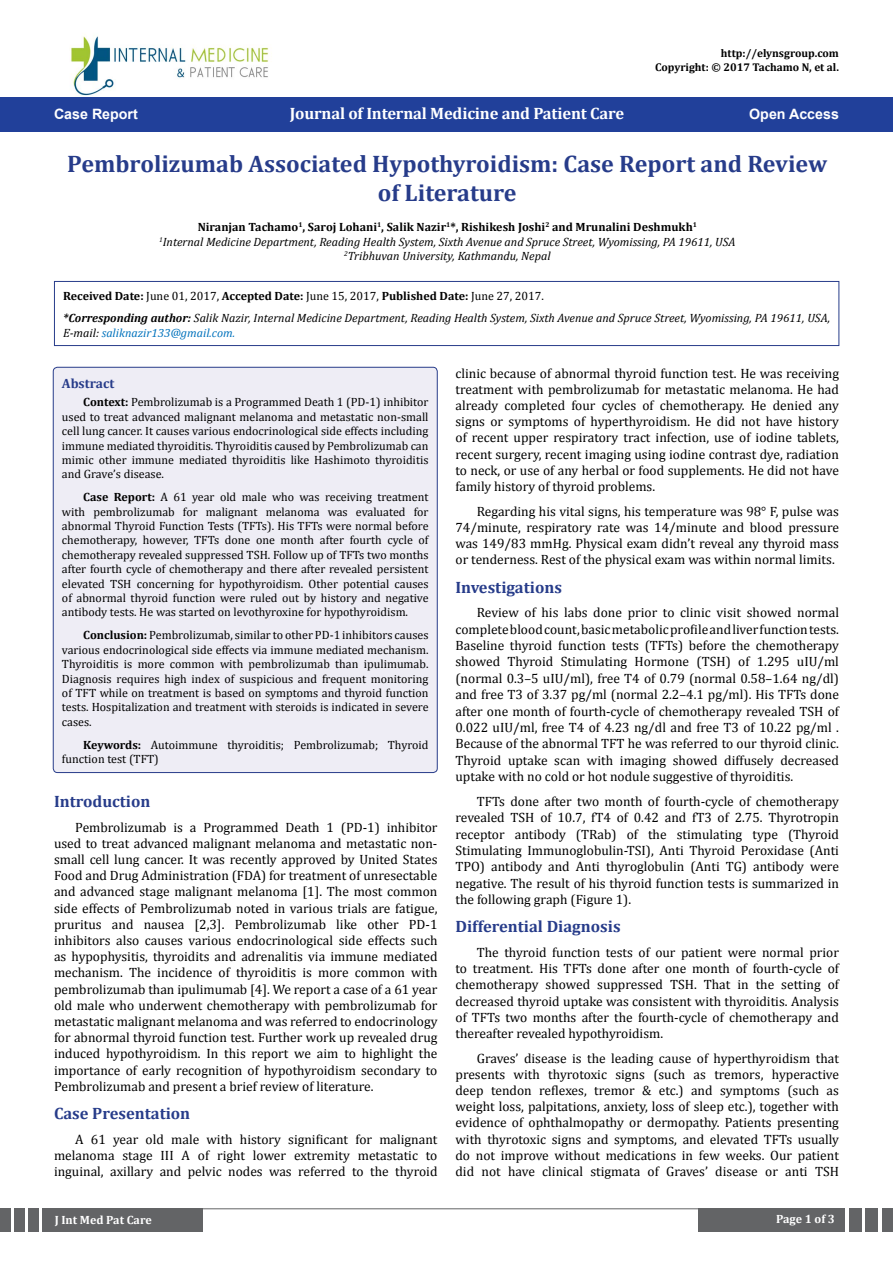
<style>
.page{position:relative;width:893px;height:1263px;background:#fff}
.page>*{position:absolute;margin:0;border:0;box-sizing:border-box;transform-origin:0 0}
.t1{font:700 24px/28.8px "Cambria";color:#273c8a;text-align:center}
.t2{font:700 16.5px "Cambria";color:#273c8a}
.t3{font:700 16.5px "Cambria";letter-spacing:-.01em;color:#fff}
.t4{font:700 14.25px "Arial";color:#fff}
.t5{font:13.5px/16.2px "Cambria";color:#000;text-align:justify}
.t6{font:700 13.5px "Cambria";color:#273c8a}
.t7{font:12px/14.4px "Cambria";color:#000;text-align:justify}
.t8{font:italic 12px/14.4px "Cambria";color:#000;text-align:center}
.t9{font:italic 12px "Cambria";color:#0072bc}
.t10{font:700 12px "Cambria";color:#fff}
.t11{font:700 11.25px/13.5px "Cambria";color:#000;text-align:right}
.s1{font-weight:700;font-style:normal}
.s2{font-style:normal}
.s3{font-weight:700}
.s4{color:#000}
</style>
<div class="page">
<img style="left:70px;top:36px;width:199px;height:61px">
<div style="left:0;top:97px;width:893px;height:35px;background:#21409a"></div>
<div style="left:42px;top:1208px;width:11px;height:24px;background:#636466"></div>
<div style="left:28px;top:1208px;width:11px;height:24px;background:#636466"></div>
<div style="left:14px;top:1208px;width:11px;height:24px;background:#636466"></div>
<div style="left:0;top:1208px;width:11px;height:24px;background:#636466"></div>
<div style="left:47px;top:1208px;width:155px;height:24px;background:#636466"></div>
<div style="left:849px;top:1208px;width:12px;height:24px;background:#636466"></div>
<div style="left:865px;top:1208px;width:13px;height:24px;background:#636466"></div>
<div style="left:882px;top:1208px;width:11px;height:24px;background:#636466"></div>
<div style="left:699px;top:1208px;width:146px;height:24px;background:#636466"></div>
<hr style="left:45px;top:1208px;width:794px;height:1px;background:#636466">
<div style="left:53px;top:367px;width:384px;height:405px;background:#eeedf5;border-radius:4px"></div>
<div style="left:53px;top:367px;width:384px;height:406px;border:1px solid #273c8a;border-radius:4px"></div>
<svg style="left:54px;top:281px;width:785px;height:65px"></svg>
<p class="t11" style="left:655px;top:46px;width:185px">http://elynsgroup.com<br>Copyright: © 2017 Tachamo N, et al.</p>
<p class="t3" style="left:290px;top:101px;width:336px">Journal of Internal Medicine and Patient Care</p>
<p class="t4" style="left:54px;top:104px;width:85px">Case Report</p>
<p class="t4" style="left:749px;top:104px;width:91px">Open Access</p>
<h1 class="t1" style="left:67px;top:148px;width:761px">Pembrolizumab Associated Hypothyroidism: Case Report and Review of Literature</h1>
<p class="t8" style="left:159px;top:219px;width:578px"><span class="s1">Niranjan Tachamo</span><sup>1</sup><span class="s1">, Saroj Lohani</span><sup>1</sup><span class="s1">, Salik Nazir</span><sup>1</sup><span class="s1">*, Rishikesh Joshi</span><sup>2</sup> <span class="s1">and Mrunalini Deshmukh</span><sup>1<br></sup><sup>1</sup>Internal Medicine Department, Reading Health System, Sixth Avenue and Spruce Street, Wyomissing, PA 19611, USA<br><sup>2</sup>Tribhuvan University, Kathmandu, Nepal</p>
<p class="t8" style="left:63px;top:283px;width:768px;line-height:23px;text-align:left"><span class="s1">Received Date:</span> <span class="s2">June 01, 2017,</span> <span class="s1">Accepted Date:</span> <span class="s2">June 15, 2017,</span> <span class="s1">Published Date:</span> <span class="s2">June 27, 2017.<br></span><span class="s3">*Corresponding author:</span> Salik Nazir, Internal Medicine Department, Reading Health System, Sixth Avenue and Spruce Street, Wyomissing, PA 19611, USA,</p>
<p class="t9" style="left:63px;top:324px;width:173px"><span class="s4">E-mail:</span> saliknazir133@gmail.com.</p>
<p class="t6" style="left:62px;top:373px;width:54px">Abstract</p>
<p class="t7" style="left:62px;top:395px;width:368px;text-indent:21px"><span class="s3">Context:</span> Pembrolizumab is a Programmed Death 1 (PD-1) inhibitor used to treat advanced malignant melanoma and metastatic non-small cell lung cancer. It causes various endocrinological side effects including immune mediated thyroiditis. Thyroiditis caused by Pembrolizumab can mimic other immune mediated thyroiditis like Hashimoto thyroiditis and Grave’s disease.</p>
<p class="t7" style="left:62px;top:490px;width:368px;text-indent:21px"><span class="s3">Case Report:</span> A 61 year old male who was receiving treatment with pembrolizumab for malignant melanoma was evaluated for abnormal Thyroid Function Tests (TFTs). His TFTs were normal before chemotherapy, however, TFTs done one month after fourth cycle of chemotherapy revealed suppressed TSH. Follow up of TFTs two months after fourth cycle of chemotherapy and there after revealed persistent elevated TSH concerning for hypothyroidism. Other potential causes of abnormal thyroid function were ruled out by history and negative antibody tests. He was started on levothyroxine for hypothyroidism.</p>
<p class="t7" style="left:62px;top:628px;width:368px;text-indent:21px"><span class="s3">Conclusion:</span> Pembrolizumab, similar to other PD-1 inhibitors causes various endocrinological side effects via immune mediated mechanism.<br>Thyroiditis is more common with pembrolizumab than ipulimumab.<br>Diagnosis requires high index of suspicious and frequent monitoring of TFT while on treatment is based on symptoms and thyroid function tests. Hospitalization and treatment with steroids is indicated in severe cases.</p>
<p class="t7" style="left:62px;top:737px;width:368px;text-indent:21px"><span class="s3">Keywords:</span> Autoimmune thyroiditis; Pembrolizumab; Thyroid function test (TFT)</p>
<p class="t2" style="left:54px;top:790px;width:98px">Introduction</p>
<p class="t5" style="left:54px;top:819px;width:385px;text-indent:21px">Pembrolizumab is a Programmed Death 1 (PD-1) inhibitor used to treat advanced malignant melanoma and metastatic non&shy;small cell lung cancer. It was recently approved by United States Food and Drug Administration (FDA) for treatment of unresectable and advanced stage malignant melanoma [1]. The most common side effects of Pembrolizumab noted in various trials are fatigue, pruritus and nausea [2,3]. Pembrolizumab like other PD-1 inhibitors also causes various endocrinological side effects such as hypophysitis, thyroidits and adrenalitis via immune mediated mechanism. The incidence of thyroiditis is more common with pembrolizumab than ipulimumab [4]. We report a case of a 61 year old male who underwent chemotherapy with pembrolizumab for metastatic malignant melanoma and was referred to endocrinology for abnormal thyroid function test. Further work up revealed drug induced hypothyroidism. In this report we aim to highlight the importance of early recognition of hypothyroidism secondary to Pembrolizumab and present a brief review of literature.</p>
<p class="t2" style="left:54px;top:1102px;width:138px">Case Presentation</p>
<p class="t5" style="left:54px;top:1131px;width:385px;text-indent:21px">A 61 year old male with history significant for malignant melanoma stage III A of right lower extremity metastatic to inguinal, axillary and pelvic nodes was referred to the thyroid</p>
<p class="t10" style="left:55px;top:1212px;width:99px">J Int Med Pat Care</p>
<p class="t5" style="left:455px;top:365px;width:385px">clinic because of abnormal thyroid function test. He was receiving treatment with pembrolizumab for metastatic melanoma. He had already completed four cycles of chemotherapy. He denied any signs or symptoms of hyperthyroidism. He did not have history of recent upper respiratory tract infection, use of iodine tablets, recent surgery, recent imaging using iodine contrast dye, radiation to neck, or use of any herbal or food supplements. He did not have family history of thyroid problems.</p>
<p class="t5" style="left:455px;top:503px;width:385px;text-indent:21px">Regarding his vital signs, his temperature was 98° F, pulse was 74/minute, respiratory rate was 14/minute and blood pressure was 149/83 mmHg. Physical exam didn’t reveal any thyroid mass or tenderness. Rest of the physical exam was within normal limits.</p>
<p class="t2" style="left:455px;top:575px;width:108px">Investigations</p>
<p class="t5" style="left:455px;top:605px;width:385px;text-indent:21px">Review of his labs done prior to clinic visit showed normal complete blood count, basic metabolic profile and liver function tests.<br>Baseline thyroid function tests (TFTs) before the chemotherapy showed Thyroid Stimulating Hormone (TSH) of 1.295 uIU/ml (normal 0.3–5 uIU/ml), free T4 of 0.79 (normal 0.58–1.64 ng/dl) and free T3 of 3.37 pg/ml (normal 2.2–4.1 pg/ml). His TFTs done after one month of fourth-cycle of chemotherapy revealed TSH of 0.022 uIU/ml, free T4 of 4.23 ng/dl and free T3 of 10.22 pg/ml .<br>Because of the abnormal TFT he was referred to our thyroid clinic.<br>Thyroid uptake scan with imaging showed diffusely decreased uptake with no cold or hot nodule suggestive of thyroiditis.</p>
<p class="t5" style="left:455px;top:793px;width:385px;text-indent:21px">TFTs done after two month of fourth-cycle of chemotherapy revealed TSH of 10.7, fT4 of 0.42 and fT3 of 2.75. Thyrotropin receptor antibody (TRab) of the stimulating type (Thyroid Stimulating Immunoglobulin-TSI), Anti Thyroid Peroxidase (Anti TPO) antibody and Anti thyroglobulin (Anti TG) antibody were negative. The result of his thyroid function tests is summarized in the following graph (Figure 1).</p>
<p class="t2" style="left:455px;top:915px;width:167px">Differential Diagnosis</p>
<p class="t5" style="left:455px;top:944px;width:385px;text-indent:21px">The thyroid function tests of our patient were normal prior to treatment. His TFTs done after one month of fourth-cycle of chemotherapy showed suppressed TSH. That in the setting of decreased thyroid uptake was consistent with thyroiditis. Analysis of TFTs two months after the fourth-cycle of chemotherapy and thereafter revealed hypothyroidism.</p>
<p class="t5" style="left:455px;top:1050px;width:385px;text-indent:21px">Graves’ disease is the leading cause of hyperthyroidism that presents with thyrotoxic signs (such as tremors, hyperactive deep tendon reflexes, tremor &amp; etc.) and symptoms (such as weight loss, palpitations, anxiety, loss of sleep etc.), together with evidence of ophthalmopathy or dermopathy. Patients presenting with thyrotoxic signs and symptoms, and elevated TFTs usually do not improve without medications in few weeks. Our patient did not have clinical stigmata of Graves’ disease or anti TSH</p>
<p class="t10" style="left:776px;top:1211px;width:60px">Page 1 of 3</p>
</div>
